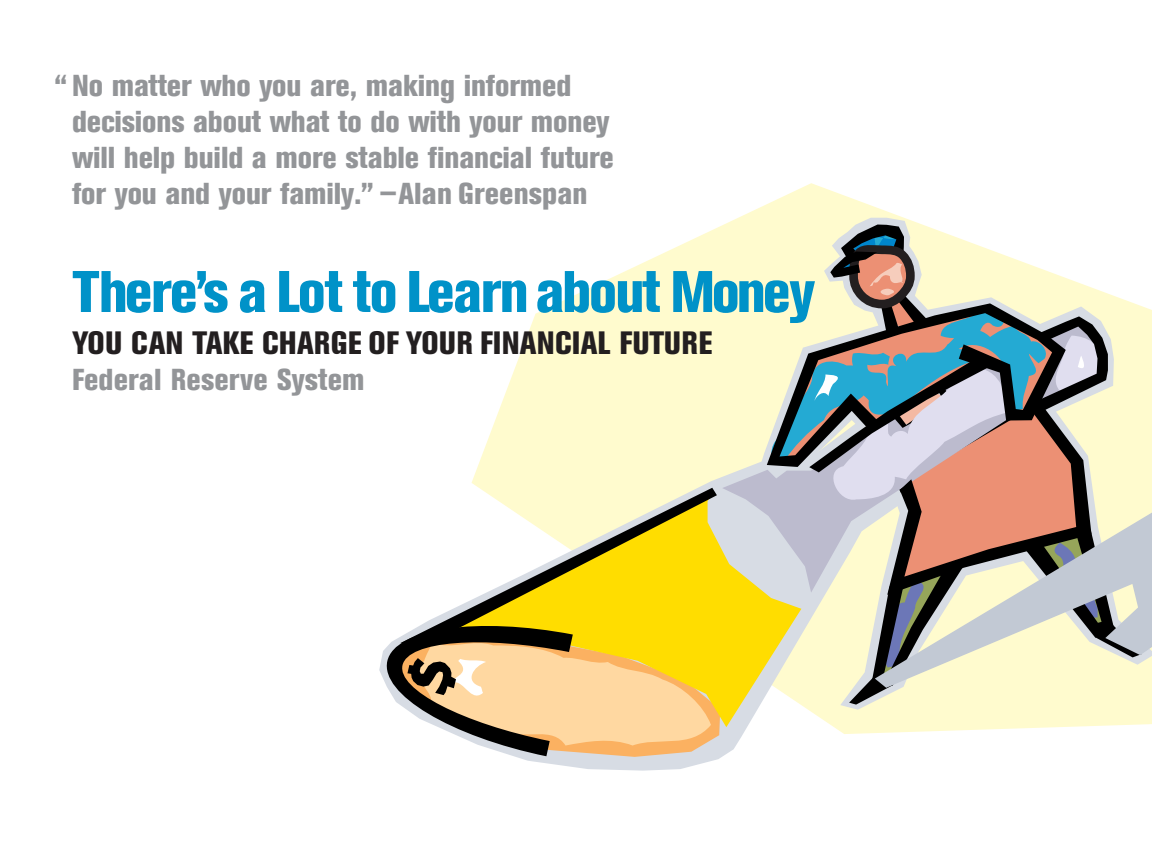
<style>
.page{position:relative;width:1152px;height:864px;background:#fff}
.page>*{position:absolute;margin:0;border:0;box-sizing:border-box;transform-origin:0 0}
.t1{font:800 condensed 58px "Akzidenz Grotesk BE";letter-spacing:-.03em;color:#0092c8}
.t2{font:800 condensed 32px "Akzidenz Grotesk BE";letter-spacing:.005em;color:#231f20}
.t3{font:800 condensed 30px/36px "Akzidenz Grotesk BE";letter-spacing:-.005em;color:#939598}
</style>
<div class="page">
<svg style="left:723px;top:183px;width:429px;height:542px"></svg>
<svg style="left:757px;top:218px;width:395px;height:492px;fill:#fffbce"></svg>
<svg style="left:1142px;top:504px;width:10px;height:184px;background:#d0d4d3"></svg>
<svg style="left:380px;top:225px;width:762px;height:546px"></svg>
<p class="t3" style="left:72px;top:70px;width:543px;text-indent:-18px">“ No matter who you are, making informed decisions about what to do with your money will help build a more stable financial future for you and your family.” —Alan Greenspan</p>
<p class="t1" style="left:72px;top:271px;width:745px">There’s a Lot to Learn about Money</p>
<p class="t2" style="left:72px;top:331px;width:642px">YOU CAN TAKE CHARGE OF YOUR FINANCIAL FUTURE</p>
<p class="t3" style="left:72px;top:364px;width:294px">Federal Reserve System</p>
</div>
